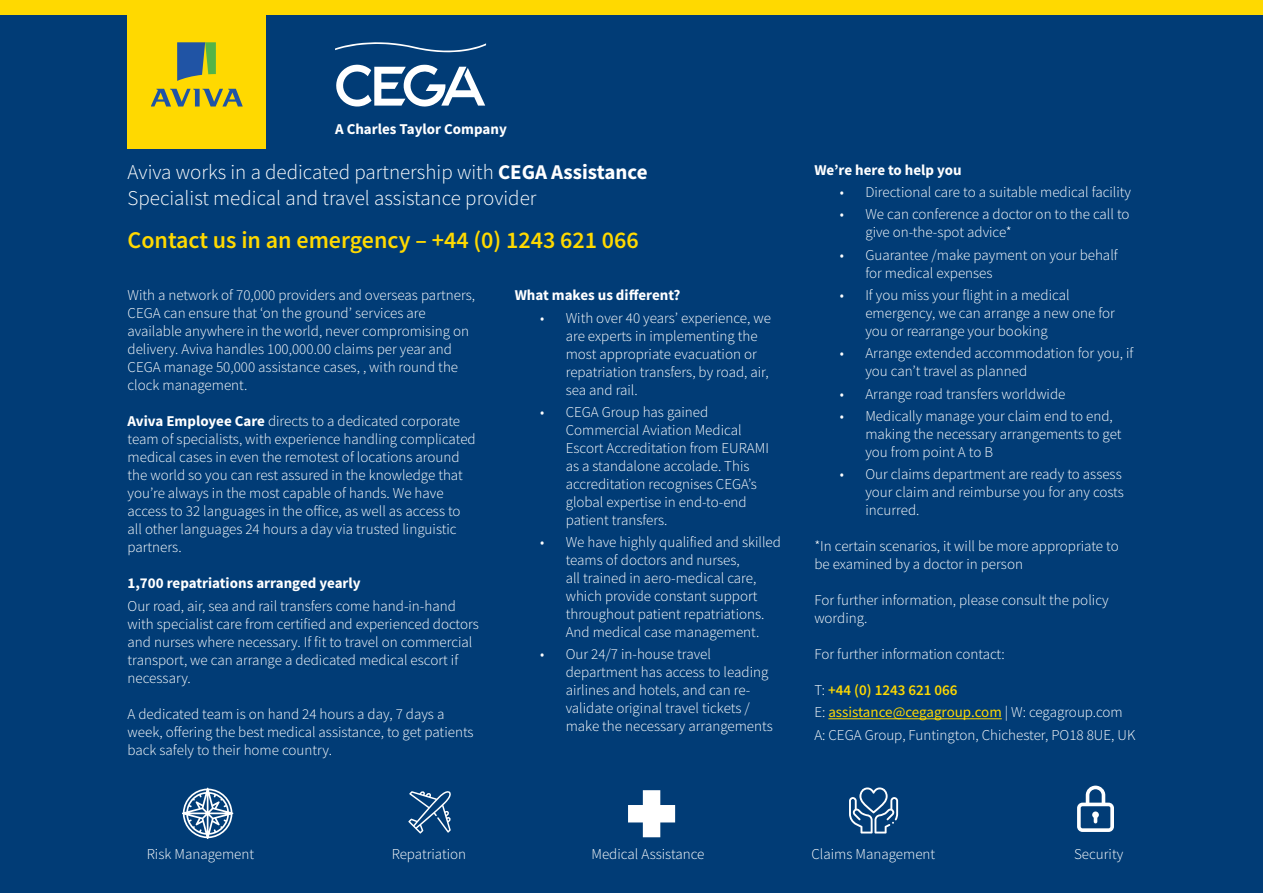
<style>
.page{position:relative;width:1263px;height:893px;background:#013c76}
.page>*{position:absolute;margin:0;border:0;box-sizing:border-box;transform-origin:0 0}
.Cega_contact{font:600 24px "Source Sans Pro";color:#ffd900}
.Cega_bumper_heading{font:300 21px "Source Sans Pro";color:#fff}
.Normal_1mm_after{font:300 15px/18px "Source Sans Pro";color:#fff}
.Heading_3{font:700 15px "Source Sans Pro";color:#fff}
.Normal_1mm_after-2{font:15px "Source Sans Pro";color:#ffd900}
.Normal_1mm_after-3{font:600 15px "Source Sans Pro";color:#ffd900}
.s1{font-weight:700}
.s2{font-weight:300;color:#fff}
</style>
<div class="page">
<div style="left:128px;top:0;width:138px;height:149px;background:#ffd900"></div>
<svg style="left:177px;top:42px;width:39px;height:39px"></svg>
<svg style="left:151px;top:89px;width:91px;height:18px"></svg>
<svg style="left:336px;top:65px;width:149px;height:42px"></svg>
<svg style="left:335px;top:42px;width:151px;height:10px"></svg>
<hr style="left:828px;top:718px;width:174px;height:1px;background:#ffd900">
<div style="left:0;top:0;width:1263px;height:15px;background:#ffd900"></div>
<svg style="left:182px;top:788px;width:51px;height:51px"></svg>
<svg style="left:408px;top:791px;width:43px;height:43px"></svg>
<svg style="left:628px;top:790px;width:47px;height:47px"></svg>
<svg style="left:849px;top:787px;width:49px;height:46px"></svg>
<svg style="left:1077px;top:786px;width:37px;height:46px"></svg>
<p class="Heading_3" style="left:335px;top:119px;width:173px">A Charles Taylor Company</p>
<p class="Cega_bumper_heading" style="left:128px;top:160px;width:522px">Aviva works in a dedicated partnership with <span class="s1">CEGA Assistance</span></p>
<p class="Cega_bumper_heading" style="left:128px;top:185px;width:410px">Specialist medical and travel assistance provider</p>
<p class="Cega_contact" style="left:128px;top:225px;width:513px">Contact us in an emergency – +44 (0) 1243 621 066</p>
<p class="Normal_1mm_after" style="left:128px;top:286px;width:349px">With a network of 70,000 providers and overseas partners, CEGA can ensure that ‘on the ground’ services are available anywhere in the world, never compromising on delivery. Aviva handles 100,000.00 claims per year and CEGA manage 50,000 assistance cases, , with round the clock management.</p>
<p class="Normal_1mm_after" style="left:128px;top:412px;width:350px"><span class="s1">Aviva Employee Care</span> directs to a dedicated corporate team of specialists, with experience handling complicated medical cases in even the remotest of locations around the world so you can rest assured in the knowledge that you’re always in the most capable of hands. We have access to 32 languages in the office, as well as access to all other languages 24 hours a day via trusted linguistic partners.</p>
<p class="Heading_3" style="left:128px;top:573px;width:235px">1,700 repatriations arranged yearly</p>
<p class="Normal_1mm_after" style="left:128px;top:597px;width:353px">Our road, air, sea and rail transfers come hand-in-hand with specialist care from certified and experienced doctors and nurses where necessary. If fit to travel on commercial transport, we can arrange a dedicated medical escort if necessary.</p>
<p class="Normal_1mm_after" style="left:128px;top:705px;width:347px">A dedicated team is on hand 24 hours a day, 7 days a week, offering the best medical assistance, to get patients back safely to their home country.</p>
<p class="Heading_3" style="left:515px;top:285px;width:167px">What makes us different?</p>
<p class="Normal_1mm_after" style="left:566px;top:309px;width:207px;text-indent:-26px">• With over 40 years’ experience, we are experts in implementing the most appropriate evacuation or repatriation transfers, by road, air, sea and rail.</p>
<p class="Normal_1mm_after" style="left:566px;top:403px;width:205px;text-indent:-26px">• CEGA Group has gained<br>Commercial Aviation Medical<br>Escort Accreditation from EURAMI as a standalone accolade. This accreditation recognises CEGA’s global expertise in end-to-end patient transfers.</p>
<p class="Normal_1mm_after" style="left:566px;top:533px;width:217px;text-indent:-26px">• We have highly qualified and skilled teams of doctors and nurses,<br>all trained in aero-medical care, which provide constant support throughout patient repatriations.<br>And medical case management.</p>
<p class="Normal_1mm_after" style="left:566px;top:645px;width:209px;text-indent:-26px">• Our 24/7 in-house travel department has access to leading airlines and hotels, and can re&shy;validate original travel tickets / make the necessary arrangements</p>
<p class="Heading_3" style="left:814px;top:160px;width:149px">We’re here to help you</p>
<p class="Normal_1mm_after" style="left:840px;top:183px;width:293px">• Directional care to a suitable medical facility</p>
<p class="Normal_1mm_after" style="left:865px;top:205px;width:266px;text-indent:-26px">• We can conference a doctor on to the call to give on-the-spot advice*</p>
<p class="Normal_1mm_after" style="left:865px;top:246px;width:254px;text-indent:-26px">• Guarantee /make payment on your behalf for medical expenses</p>
<p class="Normal_1mm_after" style="left:865px;top:286px;width:251px;text-indent:-26px">• If you miss your flight in a medical emergency, we can arrange a new one for you or rearrange your booking</p>
<p class="Normal_1mm_after" style="left:865px;top:344px;width:270px;text-indent:-26px">• Arrange extended accommodation for you, if you can’t travel as planned</p>
<p class="Normal_1mm_after" style="left:840px;top:385px;width:227px">• Arrange road transfers worldwide</p>
<p class="Normal_1mm_after" style="left:865px;top:407px;width:258px;text-indent:-26px">• Medically manage your claim end to end, making the necessary arrangements to get you from point A to B</p>
<p class="Normal_1mm_after" style="left:865px;top:465px;width:260px;text-indent:-26px">• Our claims department are ready to assess your claim and reimburse you for any costs incurred.</p>
<p class="Normal_1mm_after" style="left:814px;top:537px;width:306px">*In certain scenarios, it will be more appropriate to be examined by a doctor in person</p>
<p class="Normal_1mm_after" style="left:814px;top:591px;width:296px">For further information, please consult the policy wording.</p>
<p class="Normal_1mm_after" style="left:814px;top:645px;width:192px">For further information contact:</p>
<p class="Normal_1mm_after-3" style="left:814px;top:680px;width:145px"><span class="s2">T:</span> +44 (0) 1243 621 066</p>
<p class="Normal_1mm_after-2" style="left:814px;top:703px;width:310px"><span class="s2">E:</span> assistance@cegagroup.com <span class="s2">| W: cegagroup.com</span></p>
<p class="Normal_1mm_after" style="left:814px;top:726px;width:322px">A: CEGA Group, Funtington, Chichester, PO18 8UE, UK</p>
<p class="Normal_1mm_after" style="left:147px;top:845px;width:109px">Risk Management</p>
<p class="Normal_1mm_after" style="left:392px;top:845px;width:76px">Repatriation</p>
<p class="Normal_1mm_after" style="left:591px;top:845px;width:115px">Medical Assistance</p>
<p class="Normal_1mm_after" style="left:811px;top:845px;width:125px">Claims Management</p>
<p class="Normal_1mm_after" style="left:1074px;top:845px;width:51px">Security</p>
</div>
